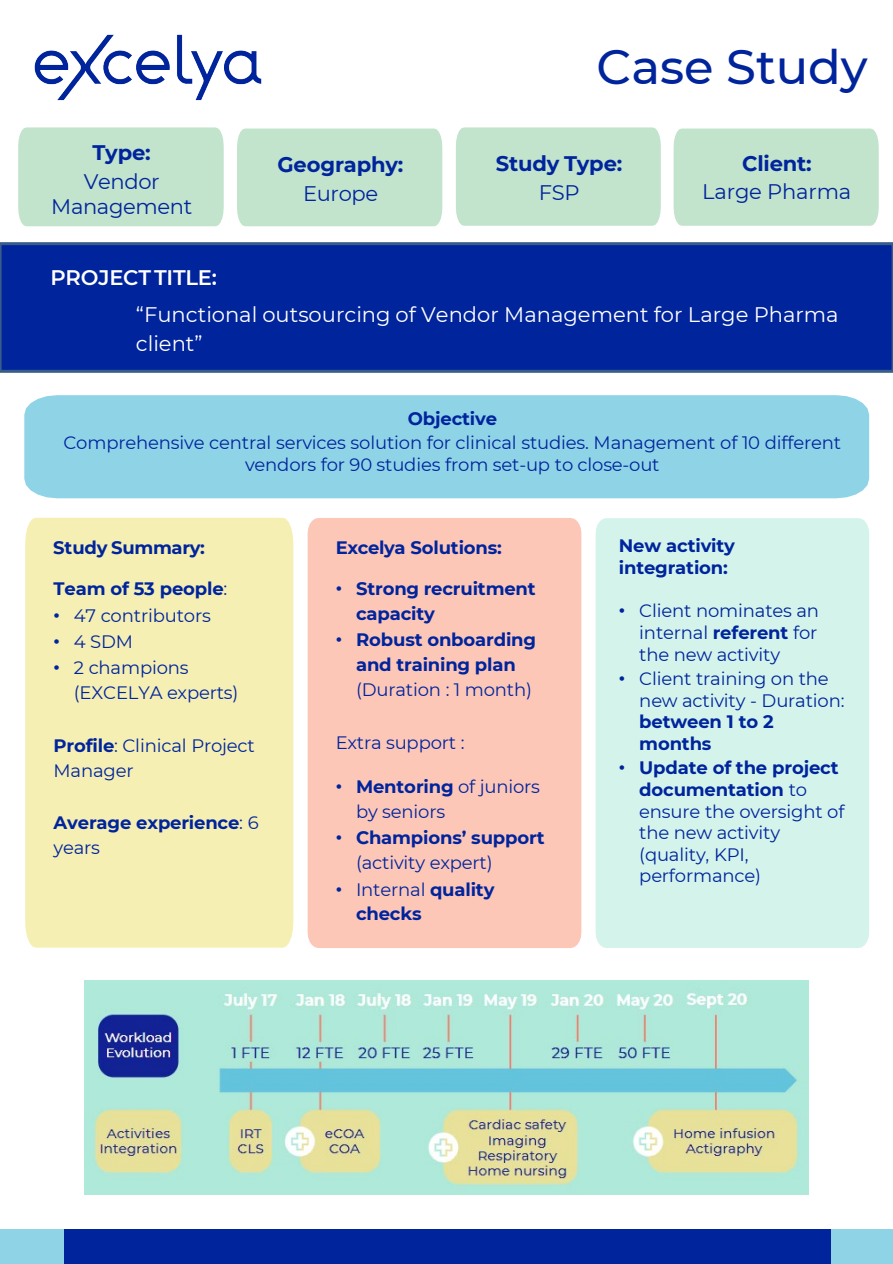
<style>
.page{position:relative;width:893px;height:1264px;background:#fff}
.page>*{position:absolute;margin:0;border:0;box-sizing:border-box;transform-origin:0 0}
.t1{font:500 48px "Montserrat";color:#00249c}
.t2{font:21px/29px "Montserrat";color:#fff}
.t3{font:21px/25.2px "Montserrat";letter-spacing:-.015em;color:#00249c;text-align:center}
.t4{font:700 21px "Montserrat";letter-spacing:-.01em;color:#00249c}
.t5{font:600 21px "Montserrat";letter-spacing:-.01em;color:#fff}
.t6{font:18px/21.6px "Montserrat";letter-spacing:-.01em;color:#00249c}
.t7{font:700 18px/24.9px "Montserrat";letter-spacing:-.01em;color:#00249c}
.s1{font-weight:400}
.s2{font-family:"Arial"}
.s3{font-weight:700}
.s4{font-family:"Arial";font-weight:400}
</style>
<div class="page">
<div style="left:64px;top:1229px;width:766px;height:34px;background:#00249c"></div>
<div style="left:0;top:1229px;width:64px;height:34px;background:#8fd3e7"></div>
<div style="left:831px;top:1229px;width:61px;height:34px;background:#8fd3e7"></div>
<div style="left:0;top:242px;width:892px;height:131px;background:#00249c"></div>
<div style="left:673px;top:129px;width:205px;height:97px;background:#c2e3cc"></div>
<div style="left:456px;top:127px;width:204px;height:99px;background:#c2e3cc"></div>
<div style="left:25px;top:518px;width:268px;height:430px;background:#f5efb4"></div>
<div style="left:307px;top:518px;width:274px;height:430px;background:#fdc7b8"></div>
<div style="left:18px;top:132px;width:206px;height:94px;background:#c2e3cc"></div>
<div style="left:237px;top:129px;width:205px;height:97px;background:#c2e3cc"></div>
<div style="left:24px;top:395px;width:845px;height:103px;background:#8fd3e7"></div>
<img style="left:21px;top:34px;width:273px;height:98px">
<img style="left:84px;top:980px;width:724px;height:214px">
<div style="left:595px;top:518px;width:274px;height:430px;background:#d4f4eb"></div>
<p class="t4" style="left:92px;top:138px;width:60px">Type:</p>
<p class="t3" style="left:51px;top:168px;width:143px">Vendor<br>Management</p>
<p class="t4" style="left:277px;top:150px;width:127px">Geography:</p>
<p class="t3" style="left:303px;top:180px;width:77px">Europe</p>
<p class="t1" style="left:596px;top:33px;width:272px">Case Study</p>
<p class="t4" style="left:496px;top:149px;width:128px">Study Type:</p>
<p class="t3" style="left:539px;top:179px;width:42px">FSP</p>
<p class="t4" style="left:742px;top:148px;width:71px">Client:</p>
<p class="t3" style="left:702px;top:179px;width:151px">Large Pharma</p>
<p class="t5" style="left:50px;top:263px;width:168px">PROJECTTITLE:</p>
<p class="t2" style="left:136px;top:299px;width:704px">“Functional outsourcing of Vendor Management for Large Pharma client”</p>
<p class="t7" style="left:408px;top:405px;width:91px">Objective</p>
<p class="t6" style="left:63px;top:431px;width:779px;text-align:center">Comprehensive central services solution for clinical studies. Management of 10 different vendors for 90 studies from set-up to close-out</p>
<p class="t7" style="left:53px;top:534px;width:153px">Study Summary:</p>
<p class="t7" style="left:54px;top:575px;width:175px">Team of 53 people<span class="s1">:</span></p>
<p class="t6" style="left:54px;top:604px;width:159px"><span class="s2">•</span> 47 contributors</p>
<p class="t6" style="left:54px;top:630px;width:81px"><span class="s2">•</span> 4 SDM</p>
<p class="t6" style="left:74px;top:655px;width:166px;line-height:24.9px;text-indent:-20px"><span class="s2">•</span> 2 champions (EXCELYA experts)</p>
<p class="t6" style="left:54px;top:732px;width:203px;line-height:24.9px"><span class="s3">Profile</span>: Clinical Project<br>Manager</p>
<p class="t7" style="left:54px;top:809px;width:207px">Average experience<span class="s1">: 6 years</span></p>
<p class="t7" style="left:335px;top:534px;width:168px">Excelya Solutions:</p>
<p class="t7" style="left:356px;top:575px;width:181px;text-indent:-20px"><span class="s4">•</span> Strong recruitment capacity</p>
<p class="t7" style="left:356px;top:627px;width:181px;text-indent:-20px"><span class="s4">•</span> Robust onboarding and training plan <span class="s1">(Duration : 1 month)</span></p>
<p class="t6" style="left:335px;top:731px;width:130px">Extra support :</p>
<p class="t6" style="left:356px;top:773px;width:185px;line-height:24.9px;text-indent:-20px"><span class="s2">•</span> <span class="s3">Mentoring</span> of juniors by seniors</p>
<p class="t7" style="left:356px;top:825px;width:190px;text-indent:-20px"><span class="s4">•</span> Champions’ support <span class="s1">(activity expert)</span></p>
<p class="t7" style="left:356px;top:876px;width:140px;text-indent:-20px"><span class="s4">•</span> <span class="s1">Internal</span> quality checks</p>
<p class="t7" style="left:619px;top:534px;width:118px;line-height:21.6px">New activity integration:</p>
<p class="t6" style="left:639px;top:599px;width:181px;text-align:justify;text-indent:-20px"><span class="s2">•</span> Client nominates an internal <span class="s3">referent</span> for the new activity</p>
<p class="t6" style="left:639px;top:667px;width:207px;text-indent:-20px"><span class="s2">•</span> Client training on the new activity - Duration: <span class="s3">between 1 to 2 months</span></p>
<p class="t6" style="left:639px;top:757px;width:207px;text-indent:-20px"><span class="s2">•</span> <span class="s3">Update of the project documentation</span> to ensure the oversight of the new activity (quality, KPI, performance)</p>
</div>
